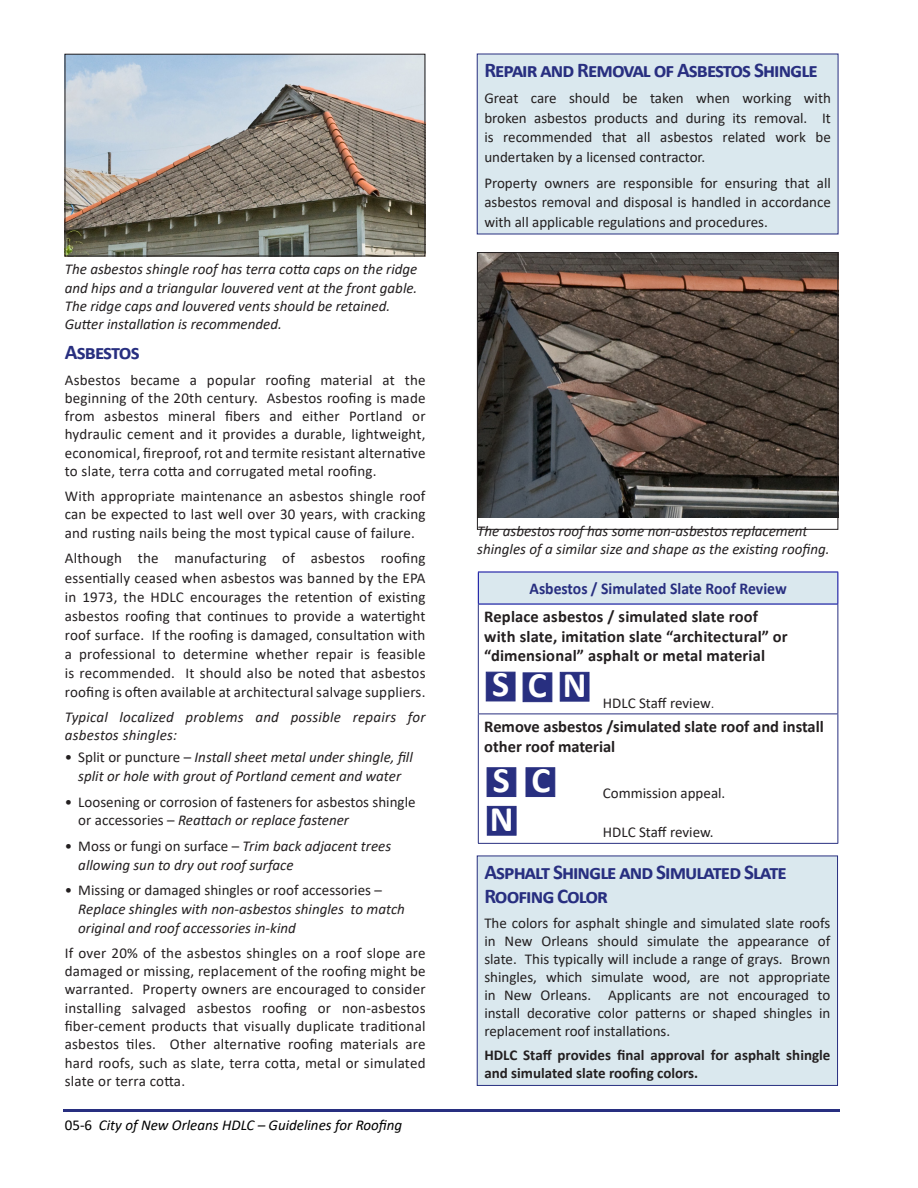
<style>
.page{position:relative;width:918px;height:1188px;background:#fff}
.page>*{position:absolute;margin:0;border:0;box-sizing:border-box;transform-origin:0 0}
.t1{font:700 36px/38.7px "Calibri";color:#fff}
.t2{font:700 21px/24px "Calibri";letter-spacing:-.045em;color:#282f80}
.t3{font:700 16.5px/19.5px "Calibri";letter-spacing:.01em;color:#231f20}
.t4{font:700 16.5px "Calibri";color:#282f80;scale:.95 1}
.t5{font:15px/18.3px "Calibri";color:#231f20;text-align:justify}
.t6{font:italic 15px/18.3px "Calibri";color:#231f20}
.t7{font:700 15px/18px "Calibri";color:#231f20}
.t8{font:italic 15px "Calibri";color:#000}
.s1{font-style:normal}
.s2{font-style:italic}
.s3{font-weight:300}
</style>
<div class="page">
<hr style="left:63px;top:1109px;width:777px;height:2px;background:#282f80">
<img style="left:67px;top:56px;width:356px;height:198px">
<div style="left:65px;top:54px;width:360px;height:202px;border:1px solid #231f20"></div>
<img style="left:479px;top:254px;width:357px;height:264px">
<div style="left:477px;top:252px;width:361px;height:278px;border:1px solid #231f20"></div>
<div style="left:477px;top:54px;width:361px;height:180px;background:#dae8ee"></div>
<div style="left:477px;top:856px;width:361px;height:229px;background:#dae8ee"></div>
<div style="left:477px;top:856px;width:361px;height:230px;border:1px solid #282f80"></div>
<div style="left:478px;top:572px;width:360px;height:32px;background:#dae8ee"></div>
<hr style="left:478px;top:572px;width:360px;height:1px;background:#00009a">
<hr style="left:478px;top:572px;width:1px;height:32px;background:#00009a">
<hr style="left:838px;top:572px;width:1px;height:32px;background:#00009a">
<hr style="left:478px;top:604px;width:360px;height:1px;background:#00009a">
<hr style="left:478px;top:604px;width:1px;height:110px;background:#282f80">
<hr style="left:838px;top:604px;width:1px;height:110px;background:#282f80">
<hr style="left:478px;top:714px;width:360px;height:1px;background:#282f80">
<hr style="left:478px;top:714px;width:1px;height:129px;background:#282f80">
<hr style="left:838px;top:714px;width:1px;height:129px;background:#282f80">
<hr style="left:478px;top:843px;width:360px;height:1px;background:#282f80">
<div style="left:487px;top:767px;width:29px;height:30px;background:#282f80;border:1px solid #282f80"></div>
<div style="left:526px;top:767px;width:29px;height:30px;background:#282f80;border:1px solid #282f80"></div>
<div style="left:487px;top:806px;width:29px;height:30px;background:#282f80;border:1px solid #282f80"></div>
<div style="left:486px;top:672px;width:29px;height:29px;background:#282f80;border:1px solid #282f80"></div>
<div style="left:523px;top:672px;width:29px;height:30px;background:#282f80;border:1px solid #282f80"></div>
<div style="left:560px;top:672px;width:29px;height:30px;background:#282f80;border:1px solid #282f80"></div>
<p class="t6" style="left:65px;top:259px;width:354px">The asbestos shingle roof has terra cotta caps on the ridge and hips and a triangular louvered vent at the front gable.<br>The ridge caps and louvered vents should be retained.<br>Gutter installation is recommended.</p>
<h2 class="t2" style="left:65px;top:340px;width:76px">Asbestos</h2>
<p class="t5" style="left:65px;top:370px;width:362px">Asbestos became a popular roofing material at the beginning of the 20th century. Asbestos roofing is made from asbestos mineral fibers and either Portland or hydraulic cement and it provides a durable, lightweight, economical, fireproof, rot and termite resistant alternative to slate, terra cotta and corrugated metal roofing.</p>
<p class="t5" style="left:65px;top:487px;width:362px">With appropriate maintenance an asbestos shingle roof can be expected to last well over 30 years, with cracking and rusting nails being the most typical cause of failure.</p>
<p class="t5" style="left:65px;top:549px;width:362px;line-height:19px">Although the manufacturing of asbestos roofing essentially ceased when asbestos was banned by the EPA in 1973, the HDLC encourages the retention of existing asbestos roofing that continues to provide a watertight roof surface. If the roofing is damaged, consultation with a professional to determine whether repair is feasible is recommended. It should also be noted that asbestos roofing is often available at architectural salvage suppliers.</p>
<p class="t6" style="left:65px;top:707px;width:362px">Typical localized problems and possible repairs for asbestos shingles:</p>
<p class="t6" style="left:65px;top:747px;width:350px;line-height:18.8px;text-align:center"><span class="s1">• Split or puncture –</span> Install sheet metal under shingle, fill split or hole with grout of Portland cement and water</p>
<p class="t5" style="left:78px;top:792px;width:339px;line-height:18.8px;text-indent:-14px">• Loosening or corrosion of fasteners for asbestos shingle or accessories – <span class="s2">Reattach or replace fastener</span></p>
<p class="t6" style="left:78px;top:836px;width:314px;line-height:18.8px;text-indent:-14px"><span class="s1">• Moss or fungi on surface –</span> Trim back adjacent trees allowing sun to dry out roof surface</p>
<p class="t5" style="left:65px;top:881px;width:319px">• Missing or damaged shingles or roof accessories –</p>
<p class="t6" style="left:78px;top:899px;width:328px;line-height:18.8px">Replace shingles with non-asbestos shingles to match original and roof accessories in-kind</p>
<p class="t5" style="left:65px;top:943px;width:362px">If over 20% of the asbestos shingles on a roof slope are damaged or missing, replacement of the roofing might be warranted. Property owners are encouraged to consider installing salvaged asbestos roofing or non-asbestos fiber-cement products that visually duplicate traditional asbestos tiles. Other alternative roofing materials are hard roofs, such as slate, terra cotta, metal or simulated slate or terra cotta.</p>
<p class="t8" style="left:65px;top:1115px;width:339px"><span class="s1">05-6</span> City of New Orleans HDLC – Guidelines for Roofing</p>
<h2 class="t2" style="left:484px;top:58px;width:335px">Repair and Removal of Asbestos Shingle</h2>
<p class="t5" style="left:484px;top:88px;width:348px;line-height:19.5px">Great care should be taken when working with broken asbestos products and during its removal. It is recommended that all asbestos related work be undertaken by a licensed contractor.</p>
<p class="t5" style="left:484px;top:173px;width:348px;line-height:19.5px">Property owners are responsible for ensuring that all asbestos removal and disposal is handled in accordance with all applicable regulations and procedures.</p>
<p class="t6" style="left:477px;top:521px;width:354px">The asbestos roof has some non-asbestos replacement shingles of a similar size and shape as the existing roofing.</p>
<p class="t4" style="left:530px;top:577px;width:272px">Asbestos / Simulated Slate Roof Review</p>
<p class="t3" style="left:484px;top:607px;width:305px">Replace asbestos / simulated slate roof with slate, imitation slate “architectural” or “dimensional” asphalt or metal material</p>
<p class="t5" style="left:603px;top:693px;width:113px">HDLC Staff review<span class="s3">.</span></p>
<p class="t3" style="left:484px;top:717px;width:341px">Remove asbestos /simulated slate roof and install other roof material</p>
<p class="t5" style="left:603px;top:784px;width:124px">Commission appeal.</p>
<p class="t5" style="left:603px;top:823px;width:112px">HDLC Staff review.</p>
<h1 class="t1" style="left:492px;top:665px;width:96px">SCN</h1>
<h1 class="t1" style="left:490px;top:760px;width:62px">S C<br>N</h1>
<h2 class="t2" style="left:484px;top:860px;width:304px">Asphalt Shingle and Simulated Slate<br>Roofing Color</h2>
<p class="t5" style="left:484px;top:913px;width:348px">The colors for asphalt shingle and simulated slate roofs in New Orleans should simulate the appearance of slate. This typically will include a range of grays. Brown shingles, which simulate wood, are not appropriate in New Orleans. Applicants are not encouraged to install decorative color patterns or shaped shingles in replacement roof installations.</p>
<p class="t7" style="left:484px;top:1046px;width:348px">HDLC Staff provides final approval for asphalt shingle and simulated slate roofing colors.</p>
</div>
